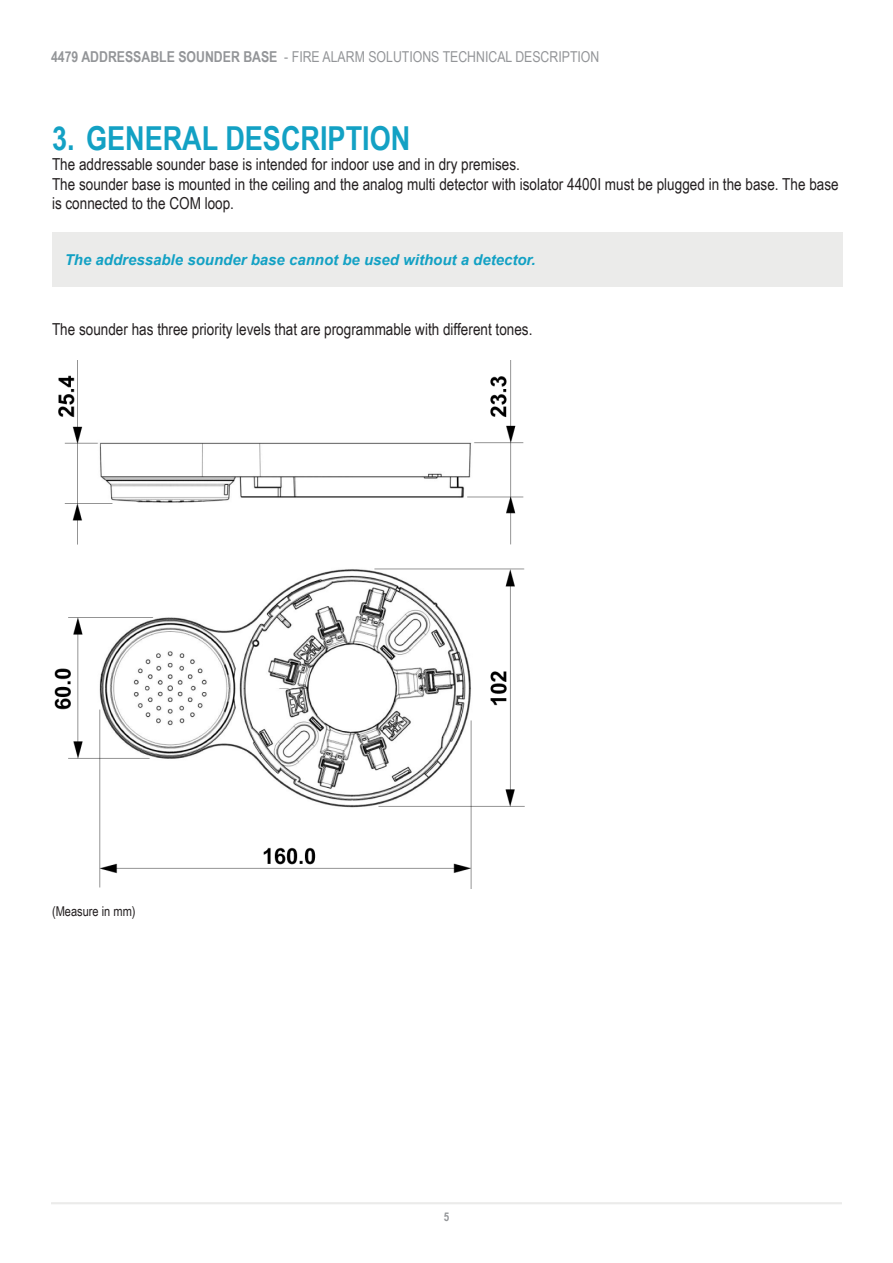
<style>
.page{position:relative;width:893px;height:1263px;background:#fff}
.page>*{position:absolute;margin:0;border:0;box-sizing:border-box;transform-origin:0 0}
.t1{font:700 33px "Arial Narrow";color:#13a1c4}
.t2{font:16.5px/19.8px "Arial Narrow";color:#231f20}
.t3{font:15px "Arial Narrow";color:#939598}
.NOTE{font:italic 700 15px "Arial";color:#13a1c4}
.Picture_text{font:13.5px "Arial Narrow";color:#231f20}
.t4{font:700 12px "Arial Narrow";color:#939598}
.s1{font-weight:700}
</style>
<div class="page">
<hr style="left:51px;top:1202px;width:791px;height:2px;background:#ebebea">
<div style="left:52px;top:233px;width:790px;height:54px;background:#ebebea"></div>
<img style="left:54px;top:361px;width:471px;height:528px">
<p class="t3" style="left:51px;top:46px;width:550px"><span class="s1">4479 ADDRESSABLE SOUNDER BASE</span> - FIRE ALARM SOLUTIONS TECHNICAL DESCRIPTION</p>
<p class="t1" style="left:52px;top:113px;width:360px">3. GENERAL DESCRIPTION</p>
<p class="t2" style="left:52px;top:153px;width:469px">The addressable sounder base is intended for indoor use and in dry premises.</p>
<p class="t2" style="left:52px;top:173px;width:788px">The sounder base is mounted in the ceiling and the analog multi detector with isolator 4400I must be plugged in the base. The base is connected to the COM loop.</p>
<p class="NOTE" style="left:65px;top:250px;width:472px">The addressable sounder base cannot be used without a detector.</p>
<p class="t2" style="left:52px;top:318px;width:482px">The sounder has three priority levels that are programmable with different tones.</p>
<p class="Picture_text" style="left:52px;top:902px;width:85px">(Measure in mm)</p>
<p class="t4" style="left:444px;top:1207px;width:7px">5</p>
</div>
